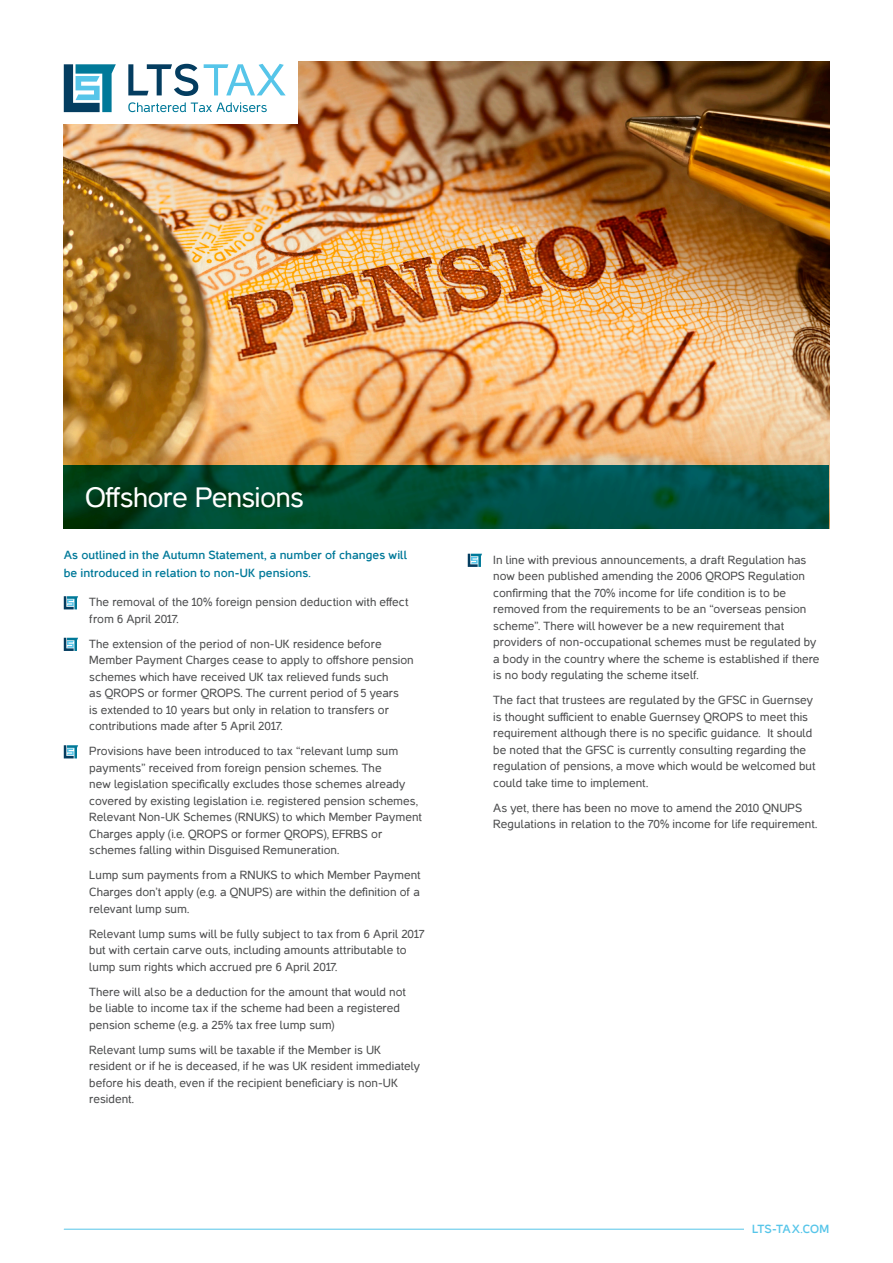
<style>
.page{position:relative;width:893px;height:1263px;background:#fff}
.page>*{position:absolute;margin:0;border:0;box-sizing:border-box;transform-origin:0 0}
.t1{font:28.5px "Casper";letter-spacing:-.02em;color:#fff}
.t2{font:12px/16.5px "Casper";letter-spacing:.005em;color:#4b4c4d}
.t3{font:700 12px/18px "Casper";letter-spacing:.01em;color:#007999}
.t4{font:700 12px "Casper";letter-spacing:-.01em;color:#56c5e9}
</style>
<div class="page">
<img style="left:64px;top:62px;width:765px;height:404px">
<svg style="left:64px;top:596px;width:14px;height:13px"></svg>
<svg style="left:64px;top:638px;width:14px;height:13px"></svg>
<svg style="left:64px;top:745px;width:14px;height:13px"></svg>
<svg style="left:468px;top:554px;width:14px;height:13px"></svg>
<div style="left:0;top:0;width:298px;height:123px;background:#fff"></div>
<svg style="left:64px;top:64px;width:52px;height:48px"></svg>
<svg style="left:128px;top:64px;width:70px;height:32px"></svg>
<svg style="left:204px;top:64px;width:82px;height:31px"></svg>
<svg style="left:128px;top:102px;width:139px;height:10px"></svg>
<svg style="left:64px;top:466px;width:765px;height:63px;background:#004c38"></svg>
<hr style="left:64px;top:1229px;width:682px;height:1px;background:#56c5e9">
<div style="left:744px;top:1225px;width:85px;height:8px;background:#fff"></div>
<p class="t1" style="left:85px;top:482px;width:220px">Offshore Pensions</p>
<p class="t3" style="left:64px;top:546px;width:345px">As outlined in the Autumn Statement, a number of changes will be introduced in relation to non-UK pensions.</p>
<p class="t2" style="left:89px;top:594px;width:321px">The removal of the 10% foreign pension deduction with effect from 6 April 2017.</p>
<p class="t2" style="left:89px;top:636px;width:326px">The extension of the period of non-UK residence before Member Payment Charges cease to apply to offshore pension schemes which have received UK tax relieved funds such<br>as QROPS or former QROPS. The current period of 5 years<br>is extended to 10 years but only in relation to transfers or contributions made after 5 April 2017.</p>
<p class="t2" style="left:89px;top:743px;width:334px">Provisions have been introduced to tax “relevant lump sum payments” received from foreign pension schemes. The<br>new legislation specifically excludes those schemes already covered by existing legislation i.e. registered pension schemes, Relevant Non-UK Schemes (RNUKS) to which Member Payment Charges apply (i.e. QROPS or former QROPS), EFRBS or schemes falling within Disguised Remuneration.</p>
<p class="t2" style="left:89px;top:867px;width:333px;text-align:justify">Lump sum payments from a RNUKS to which Member Payment Charges don’t apply (e.g. a QNUPS) are within the definition of a relevant lump sum.</p>
<p class="t2" style="left:89px;top:925px;width:337px">Relevant lump sums will be fully subject to tax from 6 April 2017 but with certain carve outs, including amounts attributable to lump sum rights which accrued pre 6 April 2017.</p>
<p class="t2" style="left:89px;top:983px;width:318px">There will also be a deduction for the amount that would not be liable to income tax if the scheme had been a registered pension scheme (e.g. a 25% tax free lump sum)</p>
<p class="t2" style="left:89px;top:1041px;width:332px">Relevant lump sums will be taxable if the Member is UK resident or if he is deceased, if he was UK resident immediately before his death, even if the recipient beneficiary is non-UK resident.</p>
<p class="t2" style="left:493px;top:552px;width:328px">In line with previous announcements, a draft Regulation has now been published amending the 2006 QROPS Regulation confirming that the 70% income for life condition is to be removed from the requirements to be an “overseas pension scheme”. There will however be a new requirement that providers of non-occupational schemes must be regulated by a body in the country where the scheme is established if there is no body regulating the scheme itself.</p>
<p class="t2" style="left:493px;top:692px;width:324px">The fact that trustees are regulated by the GFSC in Guernsey is thought sufficient to enable Guernsey QROPS to meet this requirement although there is no specific guidance. It should be noted that the GFSC is currently consulting regarding the regulation of pensions, a move which would be welcomed but could take time to implement.</p>
<p class="t2" style="left:493px;top:800px;width:326px">As yet, there has been no move to amend the 2010 QNUPS<br>Regulations in relation to the 70% income for life requirement.</p>
<p class="t4" style="left:752px;top:1223px;width:79px">LTS-TAX.COM</p>
</div>
